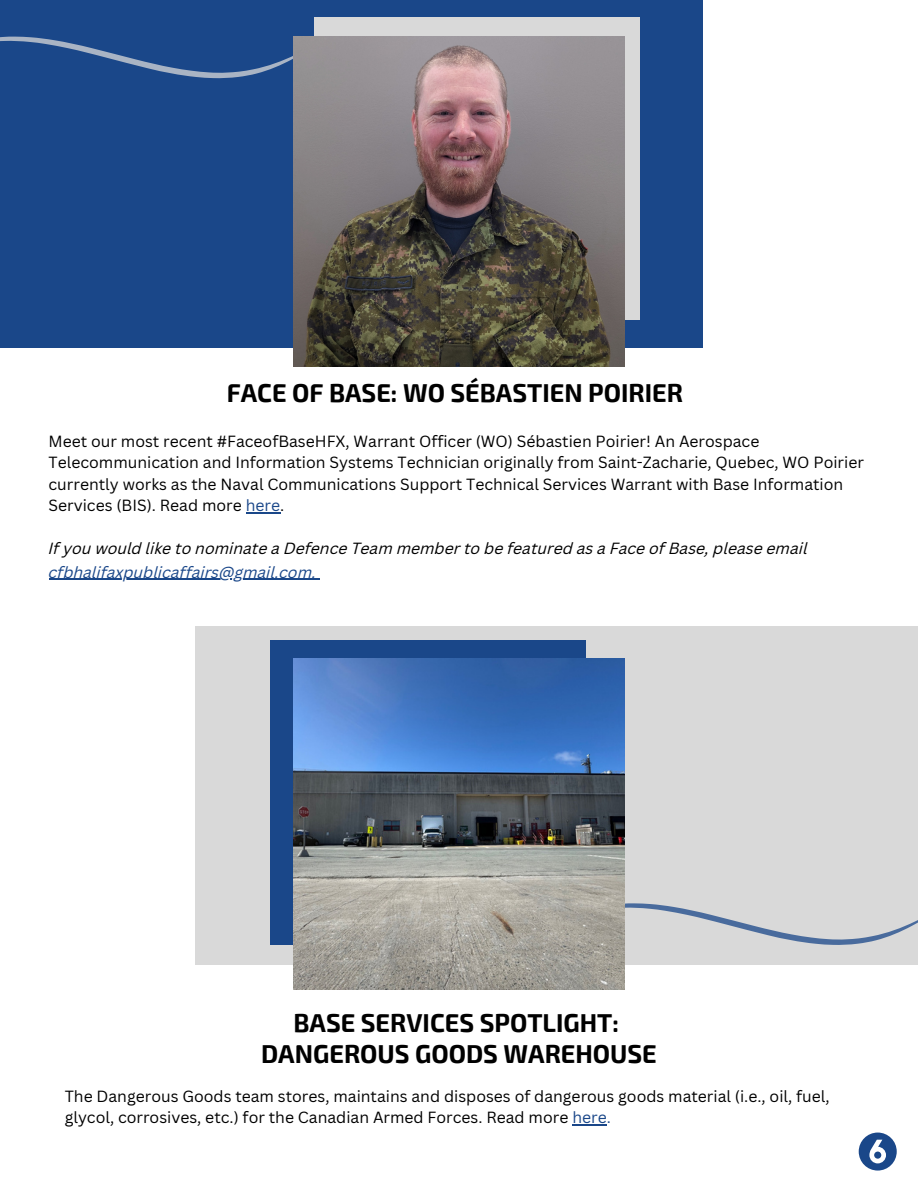
<style>
.page{position:relative;width:918px;height:1188px;background:#fff}
.page>*{position:absolute;margin:0;border:0;box-sizing:border-box;transform-origin:0 0}
.t1{font:700 25.35px "Exo 2";color:#000}
.t2{font:15.75px/21.3px "Canva Sans";color:#000}
.t3{font:italic 15.75px "Canva Sans";color:#000}
.t4{font:italic 15.75px "Canva Sans";color:#1a4789}
.s1{color:#1a4789}
</style>
<div class="page">
<div style="left:195px;top:626px;width:723px;height:339px;background:#d9d9d9"></div>
<div style="left:0;top:0;width:703px;height:348px;background:#1a4789"></div>
<svg style="left:625px;top:903px;width:293px;height:42px"></svg>
<div style="left:271px;top:641px;width:315px;height:304px;background:#1a4789"></div>
<img style="left:293px;top:659px;width:332px;height:331px">
<svg style="left:0;top:37px;width:294px;height:41px"></svg>
<div style="left:314px;top:17px;width:326px;height:303px;background:#d9d9d9"></div>
<img style="left:294px;top:37px;width:330px;height:330px">
<svg style="left:859px;top:1133px;width:38px;height:38px"></svg>
<hr style="left:246px;top:512px;width:34px;height:1px;background:#1a4789">
<hr style="left:49px;top:579px;width:268px;height:1px;background:#1a4789">
<hr style="left:573px;top:1124px;width:34px;height:1px;background:#1a4789">
<h1 class="t1" style="left:227px;top:376px;width:458px">FACE OF BASE: WO SÉBASTIEN POIRIER</h1>
<p class="t2" style="left:49px;top:430px;width:817px">Meet our most recent #FaceofBaseHFX, Warrant Officer (WO) Sébastien Poirier! An Aerospace Telecommunication and Information Systems Technician originally from Saint-Zacharie, Quebec, WO Poirier currently works as the Naval Communications Support Technical Services Warrant with Base Information Services (BIS). Read more <span class="s1">here</span>.</p>
<p class="t3" style="left:49px;top:542px;width:761px">If you would like to nominate a Defence Team member to be featured as a Face of Base, please email</p>
<p class="t4" style="left:49px;top:565px;width:269px">cfbhalifaxpublicaffairs@gmail.com.</p>
<h1 class="t1" style="left:293px;top:1006px;width:327px">BASE SERVICES SPOTLIGHT:</h1>
<h1 class="t1" style="left:261px;top:1037px;width:397px">DANGEROUS GOODS WAREHOUSE</h1>
<p class="t2" style="left:65px;top:1085px;width:766px">The Dangerous Goods team stores, maintains and disposes of dangerous goods material (i.e., oil, fuel, glycol, corrosives, etc.) for the Canadian Armed Forces. Read more <span class="s1">here.</span></p>
</div>
